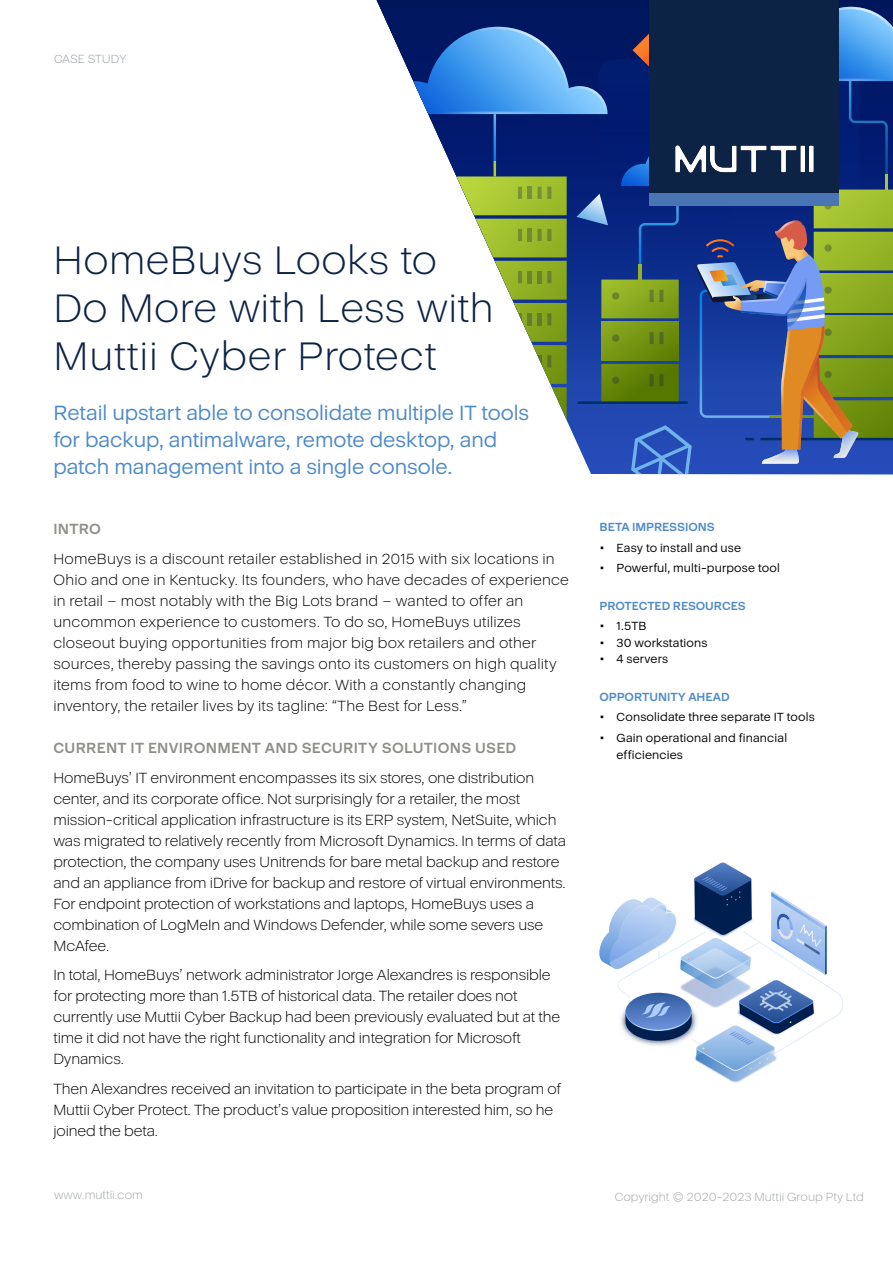
<style>
.page{position:relative;width:893px;height:1263px;background:#fff}
.page>*{position:absolute;margin:0;border:0;box-sizing:border-box;transform-origin:0 0}
.t1{font:300 40.5px/48.4px "Acronis Cyber";letter-spacing:.005em;color:#0d2345}
.t2{font:21px/27px "Acronis Cyber";letter-spacing:-.005em;color:#4e8ac9}
.t3{font:300 15px/21px "Acronis Cyber";letter-spacing:-.01em;color:#000}
.t4{font:300 15px/21px "Acronis Cyber";letter-spacing:.01em;color:#000}
.t5{font:700 15px "Acronis Cyber";letter-spacing:.02em;color:#8f8e87}
.t6{font:12px/16.5px "Acronis Cyber";letter-spacing:.015em;color:#000}
.t7{font:300 12px "Acronis Cyber";color:#a0a6a9}
.t8{font:700 12px "Acronis Cyber";letter-spacing:-.005em;color:#4e8ac9}
.t9{font:300 12px "Acronis Cyber";letter-spacing:-.01em;color:#97a0a4}
</style>
<div class="page">
<svg style="left:379px;top:7px;width:514px;height:467px"></svg>
<svg style="left:600px;top:862px;width:242px;height:219px"></svg>
<div style="left:650px;top:0;width:189px;height:193px;background:#0d2345"></div>
<div style="left:650px;top:193px;width:189px;height:13px;background:#4975b4"></div>
<img style="left:675px;top:145px;width:139px;height:28px">
<p class="t9" style="left:54px;top:52px;width:74px">CASE STUDY</p>
<h1 class="t1" style="left:53px;top:235px;width:442px">HomeBuys Looks to<br>Do More with Less with<br>Muttii Cyber Protect</h1>
<h2 class="t2" style="left:53px;top:400px;width:477px">Retail upstart able to consolidate multiple IT tools for backup, antimalware, remote desktop, and patch management into a single console.</h2>
<p class="t5" style="left:53px;top:520px;width:49px">INTRO</p>
<p class="t4" style="left:53px;top:548px;width:517px">HomeBuys is a discount retailer established in 2015 with six locations in Ohio and one in Kentucky. Its founders, who have decades of experience in retail – most notably with the Big Lots brand – wanted to offer an uncommon experience to customers. To do so, HomeBuys utilizes closeout buying opportunities from major big box retailers and other sources, thereby passing the savings onto its customers on high quality items from food to wine to home décor. With a constantly changing inventory, the retailer lives by its tagline: “The Best for Less.”</p>
<p class="t5" style="left:53px;top:739px;width:464px">CURRENT IT ENVIRONMENT AND SECURITY SOLUTIONS USED</p>
<p class="t3" style="left:53px;top:767px;width:514px">HomeBuys’ IT environment encompasses its six stores, one distribution center, and its corporate office. Not surprisingly for a retailer, the most mission-critical application infrastructure is its ERP system, NetSuite, which was migrated to relatively recently from Microsoft Dynamics. In terms of data protection, the company uses Unitrends for bare metal backup and restore and an appliance from iDrive for backup and restore of virtual environments.<br>For endpoint protection of workstations and laptops, HomeBuys uses a combination of LogMeIn and Windows Defender, while some severs use McAfee.</p>
<p class="t3" style="left:53px;top:965px;width:508px">In total, HomeBuys’ network administrator Jorge Alexandres is responsible for protecting more than 1.5TB of historical data. The retailer does not currently use Muttii Cyber Backup had been previously evaluated but at the time it did not have the right functionality and integration for Microsoft Dynamics.</p>
<p class="t3" style="left:53px;top:1078px;width:509px">Then Alexandres received an invitation to participate in the beta program of<br>Muttii Cyber Protect. The product’s value proposition interested him, so he joined the beta.</p>
<p class="t8" style="left:600px;top:519px;width:117px">BETA IMPRESSIONS</p>
<p class="t6" style="left:600px;top:539px;width:143px">• Easy to install and use</p>
<p class="t6" style="left:600px;top:560px;width:182px">• Powerful, multi-purpose tool</p>
<p class="t8" style="left:600px;top:598px;width:148px">PROTECTED RESOURCES</p>
<p class="t6" style="left:600px;top:618px;width:49px">• 1.5TB</p>
<p class="t6" style="left:600px;top:635px;width:109px">• 30 workstations</p>
<p class="t6" style="left:600px;top:651px;width:70px">• 4 servers</p>
<p class="t8" style="left:600px;top:689px;width:132px">OPPORTUNITY AHEAD</p>
<p class="t6" style="left:600px;top:709px;width:217px">• Consolidate three separate IT tools</p>
<p class="t6" style="left:617px;top:730px;width:172px;text-indent:-17px">• Gain operational and financial efficiencies</p>
<p class="t7" style="left:54px;top:1188px;width:90px">www.muttii.com</p>
<p class="t7" style="left:615px;top:1189px;width:251px">Copyright © 2020-2023 Muttii Group Pty Ltd</p>
</div>
